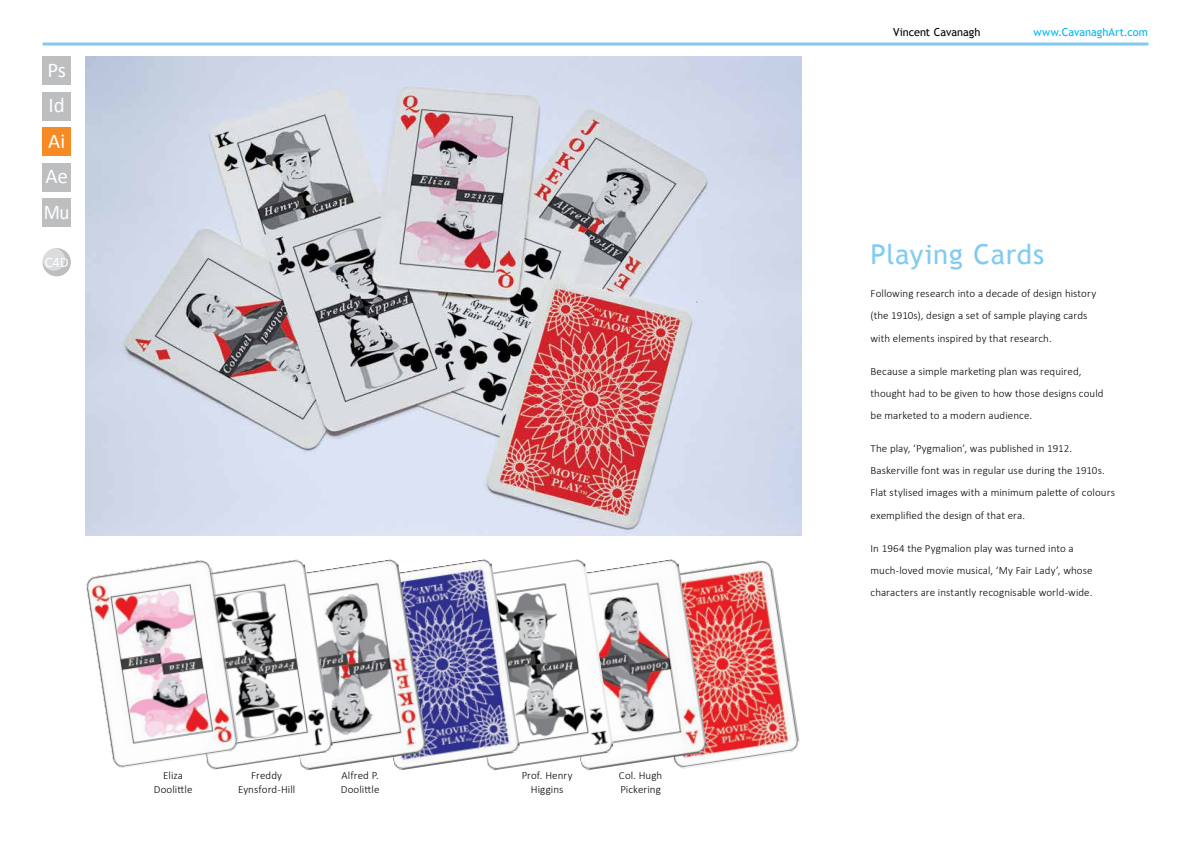
<style>
.page{position:relative;width:1191px;height:842px;background:#fff}
.page>*{position:absolute;margin:0;border:0;box-sizing:border-box;transform-origin:0 0}
.t1{font:27.5px "Trebuchet MS";letter-spacing:.025em;color:#81cbf1}
.t2{font:21px/35.4px "Calibri";color:#fff}
.t3{font:14.5px "Calibri";color:#fff}
.t4{font:300 11px/22.3px "Calibri";letter-spacing:.005em;color:#000}
.t5{font:11px "Trebuchet MS";letter-spacing:.005em;color:#00b3f0}
.t6{font:11px "Trebuchet MS";letter-spacing:-.005em;color:#000}
</style>
<div class="page">
<hr style="left:43px;top:43px;width:1105px;height:3px;background:#81cbf1">
<img style="left:85px;top:57px;width:716px;height:479px">
<div style="left:43px;top:128px;width:28px;height:28px;background:#f68b26"></div>
<div style="left:43px;top:248px;width:28px;height:28px;background:#bcbec0;border-radius:50%"></div>
<svg style="left:43px;top:248px;width:22px;height:23px"></svg>
<div style="left:43px;top:163px;width:28px;height:28px;background:#bcbec0"></div>
<div style="left:43px;top:198px;width:28px;height:29px;background:#bcbec0"></div>
<div style="left:43px;top:57px;width:28px;height:28px;background:#bcbec0"></div>
<div style="left:43px;top:92px;width:28px;height:28px;background:#bcbec0"></div>
<img style="left:707px;top:560px;width:93px;height:205px">
<img style="left:614px;top:559px;width:93px;height:210px">
<img style="left:520px;top:559px;width:94px;height:212px">
<img style="left:427px;top:559px;width:93px;height:212px">
<img style="left:306px;top:559px;width:121px;height:212px">
<img style="left:213px;top:559px;width:120px;height:211px">
<img style="left:86px;top:559px;width:154px;height:210px">
<h2 class="t2" style="left:47px;top:52px;width:20px">Ps<br>Id</h2>
<h2 class="t2" style="left:48px;top:123px;width:18px">Ai</h2>
<h2 class="t2" style="left:44px;top:159px;width:27px">Ae<br>Mu</h2>
<h3 class="t3" style="left:45px;top:253px;width:25px">C4D</h3>
<p class="t4" style="left:154px;top:768px;width:40px;line-height:13.5px;text-align:center">Eliza<br>Doolittle</p>
<p class="t4" style="left:238px;top:768px;width:59px;line-height:13.5px;text-align:center">Freddy<br>Eynsford-Hill</p>
<p class="t4" style="left:341px;top:768px;width:40px;line-height:13.5px">Alfred P.<br>Doolittle</p>
<p class="t4" style="left:522px;top:768px;width:52px;line-height:13.5px;text-align:center">Prof. Henry<br>Higgins</p>
<p class="t4" style="left:619px;top:768px;width:45px;line-height:13.5px">Col. Hugh<br>Pickering</p>
<p class="t6" style="left:893px;top:26px;width:89px">Vincent Cavanagh</p>
<p class="t5" style="left:1033px;top:26px;width:116px">www.CavanaghArt.com</p>
<h1 class="t1" style="left:870px;top:238px;width:175px">Playing Cards</h1>
<p class="t4" style="left:870px;top:282px;width:227px">Following research into a decade of design history (the 1910s), design a set of sample playing cards with elements inspired by that research.</p>
<p class="t4" style="left:870px;top:359px;width:234px">Because a simple marketing plan was required, thought had to be given to how those designs could be marketed to a modern audience.</p>
<p class="t4" style="left:870px;top:437px;width:246px">The play, ‘Pygmalion’, was published in 1912.<br>Baskerville font was in regular use during the 1910s.<br>Flat stylised images with a minimum palette of colours exemplified the design of that era.</p>
<p class="t4" style="left:870px;top:536px;width:223px">In 1964 the Pygmalion play was turned into a much-loved movie musical, ‘My Fair Lady’, whose characters are instantly recognisable world-wide.</p>
</div>
